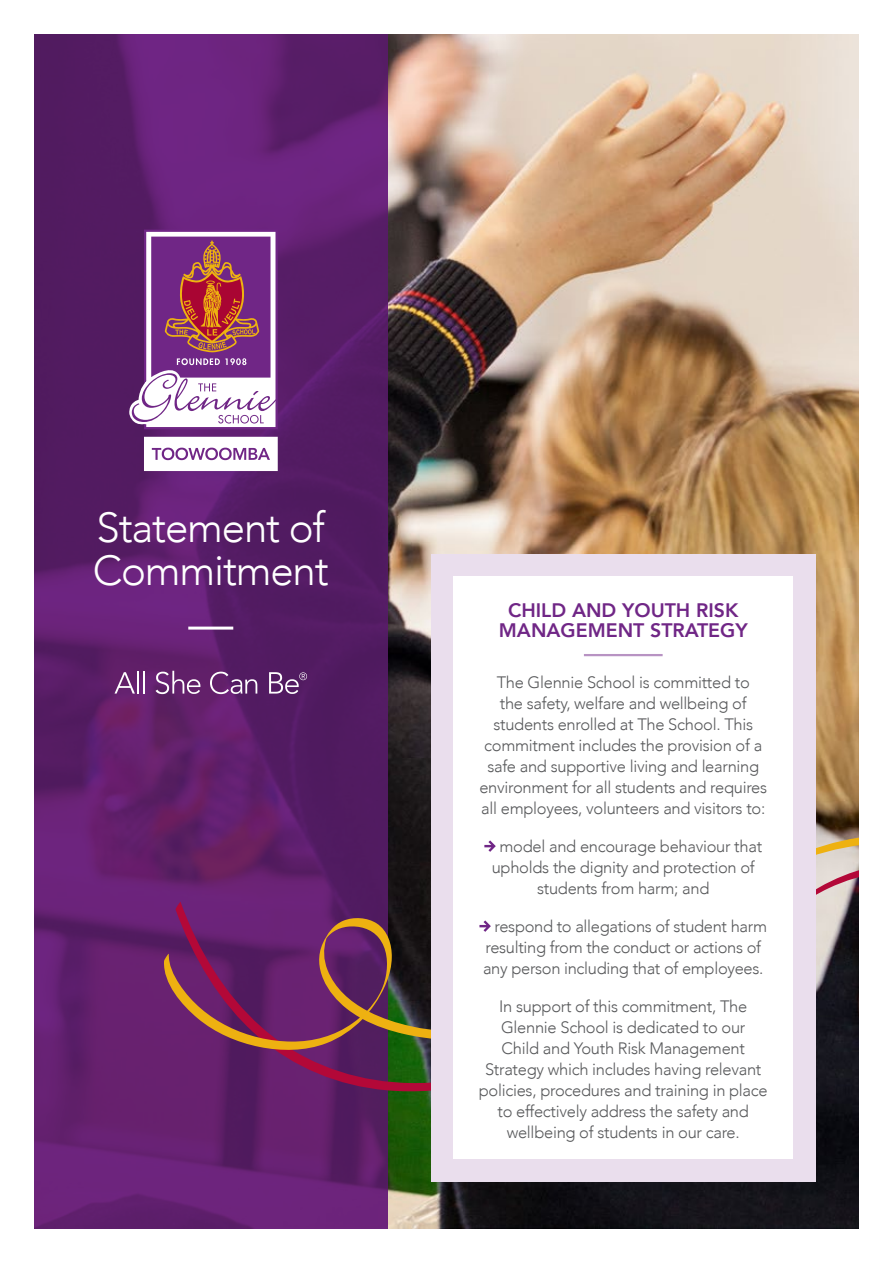
<style>
.page{position:relative;width:893px;height:1263px;background:#fff}
.page>*{position:absolute;margin:0;border:0;box-sizing:border-box;transform-origin:0 0}
.t1{font:300 42px/43.5px "Avenir";letter-spacing:-.03em;color:#fff}
.t2{font:800 19.5px/19.5px "Avenir";color:#702686;text-align:center}
.t3{font:300 16.5px/21px "Avenir";letter-spacing:-.02em;color:#58595b;text-align:center}
</style>
<div class="page">
<img style="left:388px;top:34px;width:471px;height:1195px">
<svg style="left:34px;top:34px;width:354px;height:1195px;background:#5d1e6c"></svg>
<svg style="left:144px;top:437px;width:134px;height:34px"></svg>
<svg style="left:128px;top:230px;width:150px;height:199px"></svg>
<svg style="left:115px;top:672px;width:20px;height:21px"></svg>
<hr style="left:137px;top:671px;width:2px;height:22px;background:#fff">
<hr style="left:143px;top:671px;width:2px;height:22px;background:#fff">
<svg style="left:156px;top:671px;width:44px;height:23px"></svg>
<svg style="left:210px;top:672px;width:47px;height:22px"></svg>
<svg style="left:269px;top:672px;width:38px;height:22px"></svg>
<hr style="left:188px;top:627px;width:45px;height:3px;background:#fff">
<svg style="left:175px;top:1051px;width:684px;height:44px;background:#55224f"></svg>
<svg style="left:163px;top:831px;width:696px;height:220px;background:#633259"></svg>
<div style="left:431px;top:555px;width:384px;height:627px;background:#eadeed"></div>
<div style="left:453px;top:577px;width:340px;height:582px;background:#fff"></div>
<hr style="left:584px;top:654px;width:79px;height:2px;background:#b893c3">
<svg style="left:484px;top:840px;width:12px;height:12px"></svg>
<svg style="left:479px;top:920px;width:12px;height:12px"></svg>
<h1 class="t1" style="left:93px;top:506px;width:238px">Statement of<br>Commitment</h1>
<p class="t2" style="left:499px;top:601px;width:250px">CHILD AND YOUTH RISK<br>MANAGEMENT STRATEGY</p>
<p class="t3" style="left:479px;top:671px;width:289px">The Glennie School is committed to<br>the safety, welfare and wellbeing of students enrolled at The School. This commitment includes the provision of a safe and supportive living and learning environment for all students and requires all employees, volunteers and visitors to:</p>
<p class="t3" style="left:492px;top:835px;width:272px">model and encourage behaviour that upholds the dignity and protection of students from harm; and</p>
<p class="t3" style="left:483px;top:916px;width:285px;text-align:left;text-indent:12px">respond to allegations of student harm resulting from the conduct or actions of any person including that of employees.</p>
<p class="t3" style="left:479px;top:996px;width:290px">In support of this commitment, The Glennie School is dedicated to our<br>Child and Youth Risk Management Strategy which includes having relevant policies, procedures and training in place to effectively address the safety and wellbeing of students in our care.</p>
</div>
